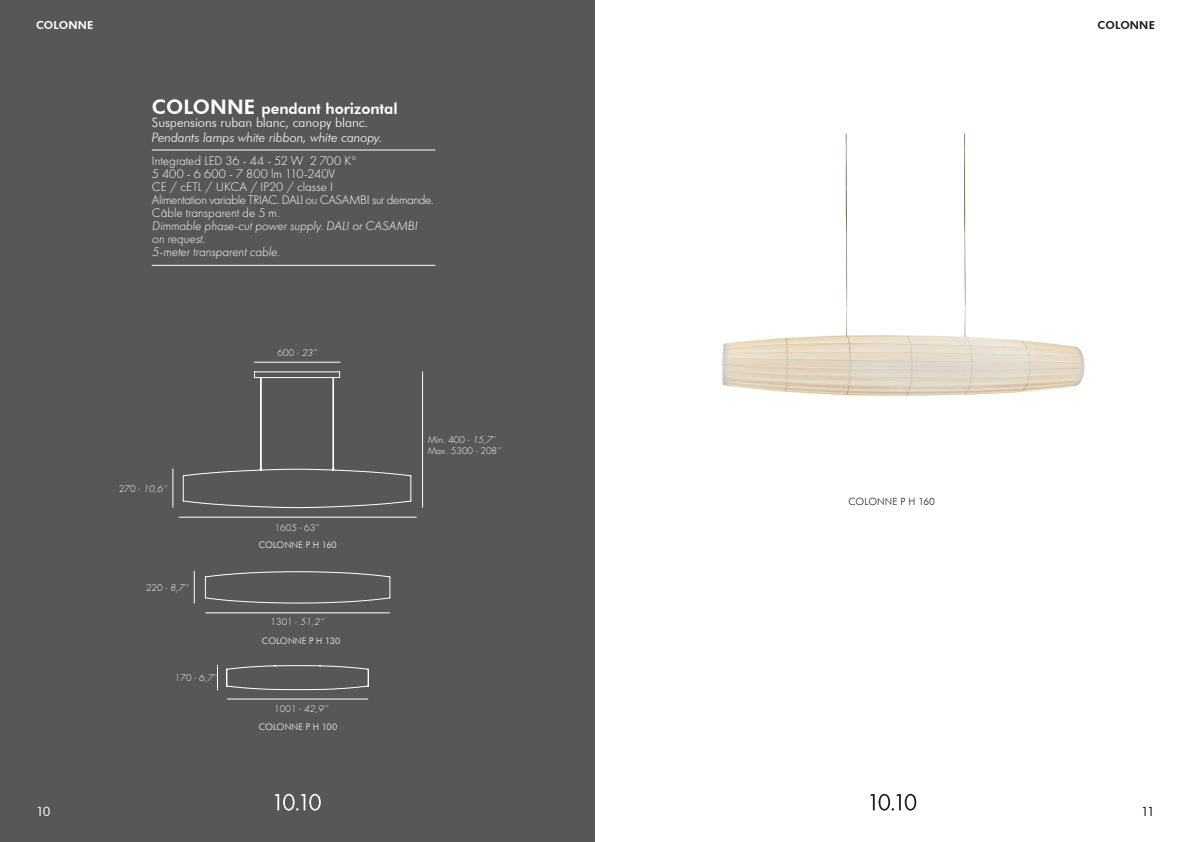
<style>
.page{position:relative;width:1191px;height:842px;background:#fff}
.page>*{position:absolute;margin:0;border:0;box-sizing:border-box;transform-origin:0 0}
.t1{font:800 15px "Futura BT";color:#fff}
.t2{font:300 13px "Futura PT";letter-spacing:-.015em;color:#fff}
.t3{font:italic 300 13px "Futura PT";letter-spacing:-.005em;color:#fff}
.t4{font:300 13px "Futura PT";letter-spacing:.005em;color:#fff}
.t5{font:italic 300 13px "Futura BT";letter-spacing:-.01em;color:#fff}
.t6{font:300 13px "Futura BT";letter-spacing:-.005em;color:#fff}
.t7{font:13px "Futura BT";color:#fff}
.t8{font:13px "Futura BT";color:#1d1d1b}
.t9{font:800 11px "Futura BT";letter-spacing:.01em;color:#fff}
.t10{font:800 11px "Futura BT";letter-spacing:.01em;color:#1d1d1b}
.t11{font:300 10px "Futura BT";letter-spacing:.01em;color:#1d1d1b}
.t12{font:italic 300 9px "Futura Std";color:#fff}
.t13{font:300 9px "Futura Std";color:#fff}
.t14{font:300 9px "Futura BT";letter-spacing:.02em;color:#fff}
.s1{font-size:20px}
.s2{font-style:italic}
.s3{font-style:normal}
</style>
<div class="page">
<div style="left:0;top:0;width:594px;height:842px;background:#575756"></div>
<hr style="left:152px;top:150px;width:283px;height:1px;background:#fff">
<hr style="left:152px;top:265px;width:283px;height:1px;background:#fff">
<svg style="left:275px;top:794px;width:46px;height:17px"></svg>
<svg style="left:870px;top:794px;width:46px;height:17px"></svg>
<img style="left:722px;top:133px;width:363px;height:263px">
<hr style="left:179px;top:517px;width:238px;height:1px;background:#fff">
<hr style="left:254px;top:362px;width:86px;height:1px;background:#fff">
<hr style="left:422px;top:371px;width:1px;height:136px;background:#fff">
<svg style="left:183px;top:371px;width:228px;height:137px"></svg>
<svg style="left:205px;top:571px;width:185px;height:32px"></svg>
<svg style="left:226px;top:665px;width:143px;height:25px"></svg>
<hr style="left:173px;top:468px;width:1px;height:39px;background:#fff">
<hr style="left:194px;top:571px;width:1px;height:32px;background:#fff">
<svg style="left:217px;top:665px;width:1px;height:25px"></svg>
<hr style="left:205px;top:613px;width:185px;height:1px;background:#fff">
<hr style="left:227px;top:699px;width:141px;height:1px;background:#fff">
<p class="t9" style="left:36px;top:19px;width:59px">COLONNE</p>
<p class="t10" style="left:1097px;top:19px;width:59px">COLONNE</p>
<p class="t1" style="left:152px;top:100px;width:247px"><span class="s1">COLONNE</span> pendant horizontal</p>
<p class="t6" style="left:152px;top:115px;width:218px">Suspensions ruban blanc, canopy blanc.</p>
<p class="t5" style="left:152px;top:130px;width:232px">Pendants lamps white ribbon, white canopy.</p>
<p class="t2" style="left:152px;top:154px;width:207px">Integrated LED 36 - 44 - 52 W 2 700 K°</p>
<p class="t4" style="left:152px;top:167px;width:185px">5 400 - 6 600 - 7 800 lm 110-240V</p>
<p class="t4" style="left:152px;top:180px;width:183px">CE / cETL / UKCA / IP20 / classe I</p>
<p class="t2" style="left:152px;top:193px;width:283px">Alimentation variable TRIAC. DALI ou CASAMBI sur demande.</p>
<p class="t2" style="left:152px;top:206px;width:129px">Câble transparent de 5 m.</p>
<p class="t3" style="left:152px;top:219px;width:267px">Dimmable phase-cut power supply. DALI or CASAMBI</p>
<p class="t3" style="left:152px;top:232px;width:55px">on request.</p>
<p class="t3" style="left:152px;top:245px;width:129px">5-meter transparent cable.</p>
<p class="t13" style="left:278px;top:348px;width:41px">600 - <span class="s2">23’’</span></p>
<p class="t12" style="left:119px;top:483px;width:50px"><span class="s3">270 -</span> 10,6’’</p>
<p class="t12" style="left:146px;top:582px;width:44px"><span class="s3">220 -</span> 8,7’’</p>
<p class="t12" style="left:175px;top:672px;width:44px"><span class="s3">170 -</span> 6,7’’</p>
<p class="t13" style="left:275px;top:522px;width:47px">1605 - 63’’</p>
<p class="t14" style="left:259px;top:539px;width:80px">COLONNE P H 160</p>
<p class="t12" style="left:270px;top:616px;width:55px"><span class="s3">1301 -</span> 51,2’’</p>
<p class="t14" style="left:262px;top:635px;width:80px">COLONNE P H 130</p>
<p class="t12" style="left:274px;top:703px;width:55px"><span class="s3">1001 -</span> 42,9’’</p>
<p class="t14" style="left:259px;top:721px;width:80px">COLONNE P H 100</p>
<p class="t13" style="left:428px;top:434px;width:70px">Min. 400 - <span class="s2">15,7</span>’’</p>
<p class="t13" style="left:428px;top:445px;width:75px">Max. 5300 - 208’’</p>
<p class="t11" style="left:848px;top:495px;width:88px">COLONNE P H 160</p>
<p class="t7" style="left:36px;top:803px;width:16px">10</p>
<p class="t8" style="left:1141px;top:803px;width:15px">11</p>
</div>
